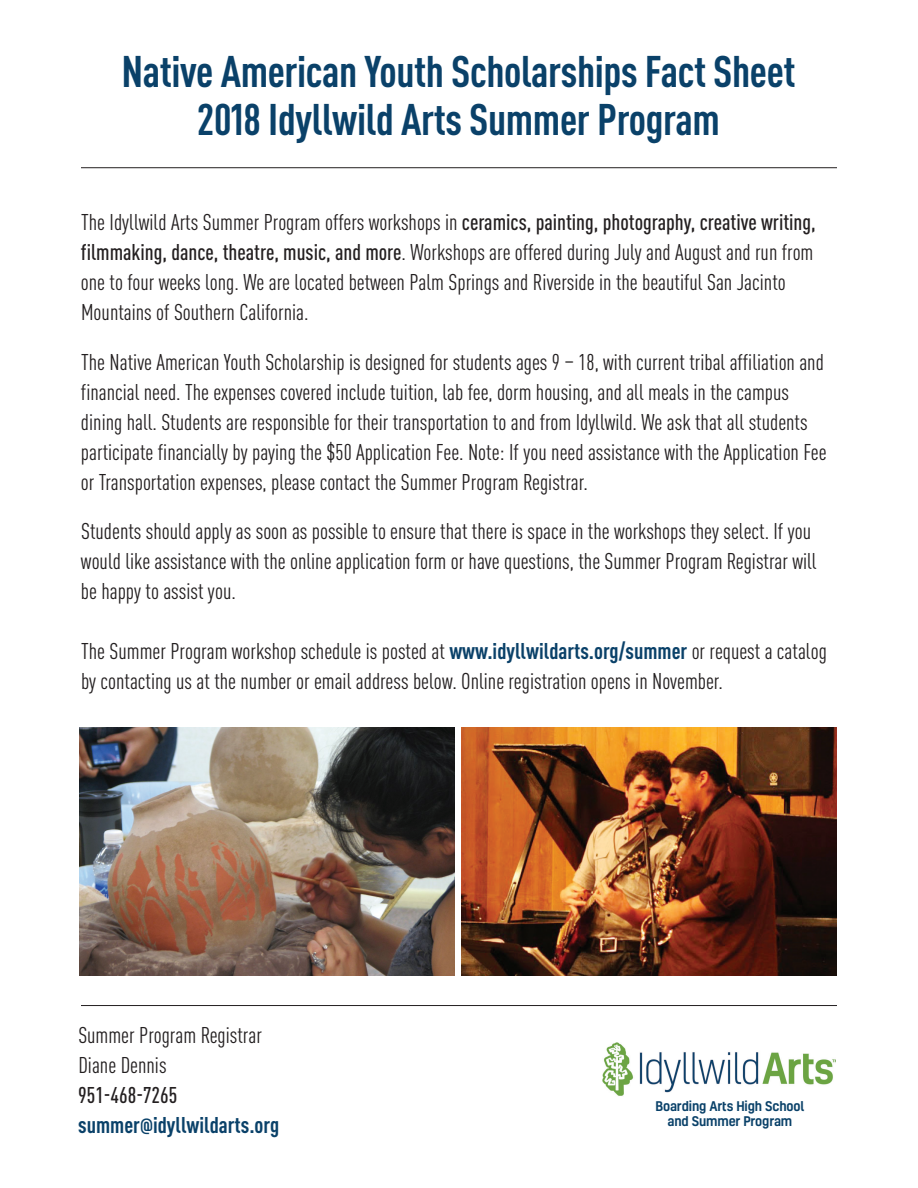
<style>
.page{position:relative;width:918px;height:1188px;background:#fff}
.page>*{position:absolute;margin:0;border:0;box-sizing:border-box;transform-origin:0 0}
.t1{font:700 condensed 43.65px/48px "DINOT";letter-spacing:-.01em;color:#0a4169;text-align:center}
.t2{font:condensed 22.5px/30px "DINOT";color:#231f20}
.t3{font:700 condensed 22.5px/30px "DINOT";color:#0a4169}
.t4{font:500 12.9px/15.8px "Kelson";letter-spacing:-.01em;color:#0a4169;text-align:center}
.s1{font-weight:500}
.s2{font-weight:700;color:#0a4169}
.s3{font-weight:500;color:#231f20}
.s4{font-family:"Chalet Comprime Cologne Sixty";font-weight:400;font-stretch:normal}
</style>
<div class="page">
<hr style="left:81px;top:167px;width:756px;height:1px;background:#231f20">
<img style="left:80px;top:727px;width:374px;height:249px">
<img style="left:462px;top:727px;width:374px;height:249px">
<hr style="left:81px;top:1005px;width:756px;height:1px;background:#231f20">
<img style="left:602px;top:1042px;width:234px;height:54px">
<h1 class="t1" style="left:121px;top:51px;width:675px">Native American Youth Scholarships Fact Sheet<br>2018 Idyllwild Arts Summer Program</h1>
<p class="t2" style="left:81px;top:209px;width:736px">The Idyllwild Arts Summer Program offers workshops in <span class="s1">ceramics, painting, photography, creative writing, filmmaking, dance, theatre, music, and more</span>. Workshops are offered during July and August and run from one to four weeks long. We are located between Palm Springs and Riverside in the beautiful San Jacinto Mountains of Southern California.</p>
<p class="t2" style="left:81px;top:349px;width:747px">The Native American Youth Scholarship is designed for students ages 9 – 18, with current tribal affiliation and financial need. The expenses covered include tuition, lab fee, dorm housing, and all meals in the campus dining hall. Students are responsible for their transportation to and from Idyllwild. We ask that all students participate financially by paying the $50 Application Fee. Note: If you need assistance with the Application Fee or Transportation expenses, please contact the Summer Program Registrar.</p>
<p class="t2" style="left:81px;top:518px;width:737px">Students should apply as soon as possible to ensure that there is space in the workshops they select. If you would like assistance with the online application form or have questions, the Summer Program Registrar will be happy to assist you.</p>
<p class="t2" style="left:81px;top:638px;width:747px">The Summer Program workshop schedule is posted at <span class="s2">www.idyllwildarts.org/summer</span> or request a catalog by contacting us at the number or email address below. Online registration opens in November.</p>
<p class="t2" style="left:78px;top:1022px;width:185px">Summer Program Registrar<br>Diane Dennis</p>
<p class="t3" style="left:78px;top:1082px;width:202px"><span class="s3">951-468-7265 </span>summer<span class="s4">@</span>idyllwildarts.org</p>
<p class="t4" style="left:655px;top:1099px;width:150px">Boarding Arts High School and Summer Program</p>
</div>
